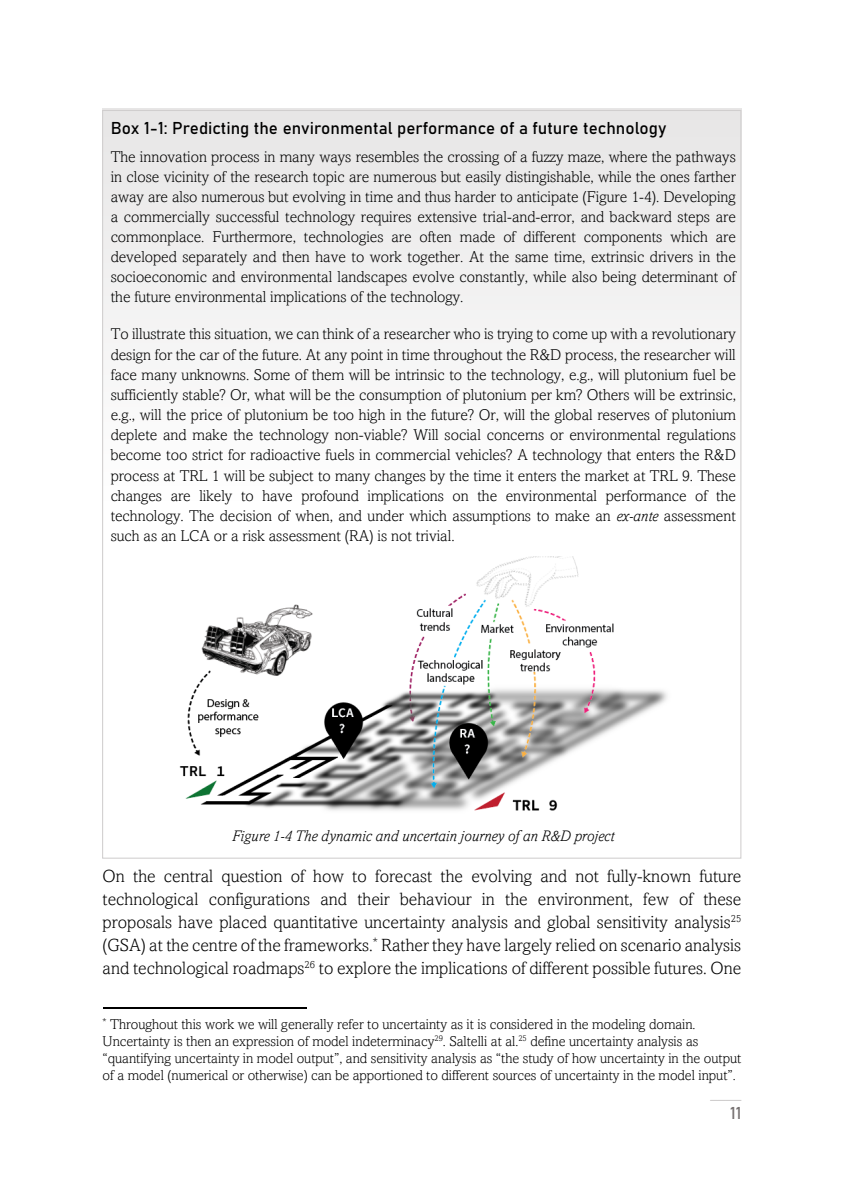
<style>
.page{position:relative;width:844px;height:1191px;background:#fff}
.page>*{position:absolute;margin:0;border:0;box-sizing:border-box;transform-origin:0 0}
.t1{font:300 17.68px/22.9px "Amasis MT Pro";color:#000;text-align:justify}
.t2{font:16.97px "Bahnschrift";color:#000}
.t3{font:16.97px "Bahnschrift";color:#767171}
.t4{font:300 15.58px/20.1px "Amasis MT Pro";color:#000;text-align:justify}
.t5{font:italic 300 15.58px "Amasis MT Pro";color:#000}
.t6{font:15.58px "Calibri";color:#d0cece}
.t7{font:300 14.17px/17px "Amasis MT Pro";letter-spacing:-.005em;color:#000}
.s1{font-style:italic}
</style>
<div class="page">
<hr style="left:103px;top:1007px;width:203px;height:1px;background:#000">
<div style="left:102px;top:93px;width:639px;height:732px;background:linear-gradient(to right,#f5f5f5,#f5f5f5)"></div>
<img style="left:178px;top:556px;width:497px;height:269px">
<p class="t2" style="left:111px;top:115px;width:557px">Box 1-1: Predicting the environmental performance of a future technology</p>
<p class="t4" style="left:111px;top:146px;width:626px">The innovation process in many ways resembles the crossing of a fuzzy maze, where the pathways in close vicinity of the research topic are numerous but easily distingishable, while the ones farther away are also numerous but evolving in time and thus harder to anticipate (Figure 1-4). Developing a commercially successful technology requires extensive trial-and-error, and backward steps are commonplace. Furthermore, technologies are often made of different components which are developed separately and then have to work together. At the same time, extrinsic drivers in the socioeconomic and environmental landscapes evolve constantly, while also being determinant of the future environmental implications of the technology.</p>
<p class="t4" style="left:111px;top:324px;width:626px">To illustrate this situation, we can think of a researcher who is trying to come up with a revolutionary design for the car of the future. At any point in time throughout the R&amp;D process, the researcher will face many unknowns. Some of them will be intrinsic to the technology, e.g., will plutonium fuel be sufficiently stable? Or, what will be the consumption of plutonium per km? Others will be extrinsic, e.g., will the price of plutonium be too high in the future? Or, will the global reserves of plutonium deplete and make the technology non-viable? Will social concerns or environmental regulations become too strict for radioactive fuels in commercial vehicles? A technology that enters the R&amp;D process at TRL 1 will be subject to many changes by the time it enters the market at TRL 9. These changes are likely to have profound implications on the environmental performance of the technology. The decision of when, and under which assumptions to make an <span class="s1">ex-ante</span> assessment such as an LCA or a risk assessment (RA) is not trivial.</p>
<p class="t5" style="left:232px;top:827px;width:383px">Figure 1-4 The dynamic and uncertain journey of an R&amp;D project</p>
<p class="t1" style="left:103px;top:865px;width:640px">On the central question of how to forecast the evolving and not fully-known future technological configurations and their behaviour in the environment, few of these proposals have placed quantitative uncertainty analysis and global sensitivity analysis<sup>25 </sup>(GSA) at the centre of the frameworks.<sup>*</sup> Rather they have largely relied on scenario analysis and technological roadmaps<sup>26</sup> to explore the implications of different possible futures. One</p>
<p class="t7" style="left:103px;top:1016px;width:640px"><sup>*</sup> Throughout this work we will generally refer to uncertainty as it is considered in the modeling domain.<br>Uncertainty is then an expression of model indeterminacy<sup>29</sup>. Saltelli at al.<sup>25</sup> define uncertainty analysis as “quantifying uncertainty in model output”, and sensitivity analysis as “the study of how uncertainty in the output of a model (numerical or otherwise) can be apportioned to different sources of uncertainty in the model input”.</p>
<p class="t6" style="left:710px;top:1082px;width:33px">!!!!</p>
<p class="t3" style="left:729px;top:1100px;width:13px">11</p>
</div>
